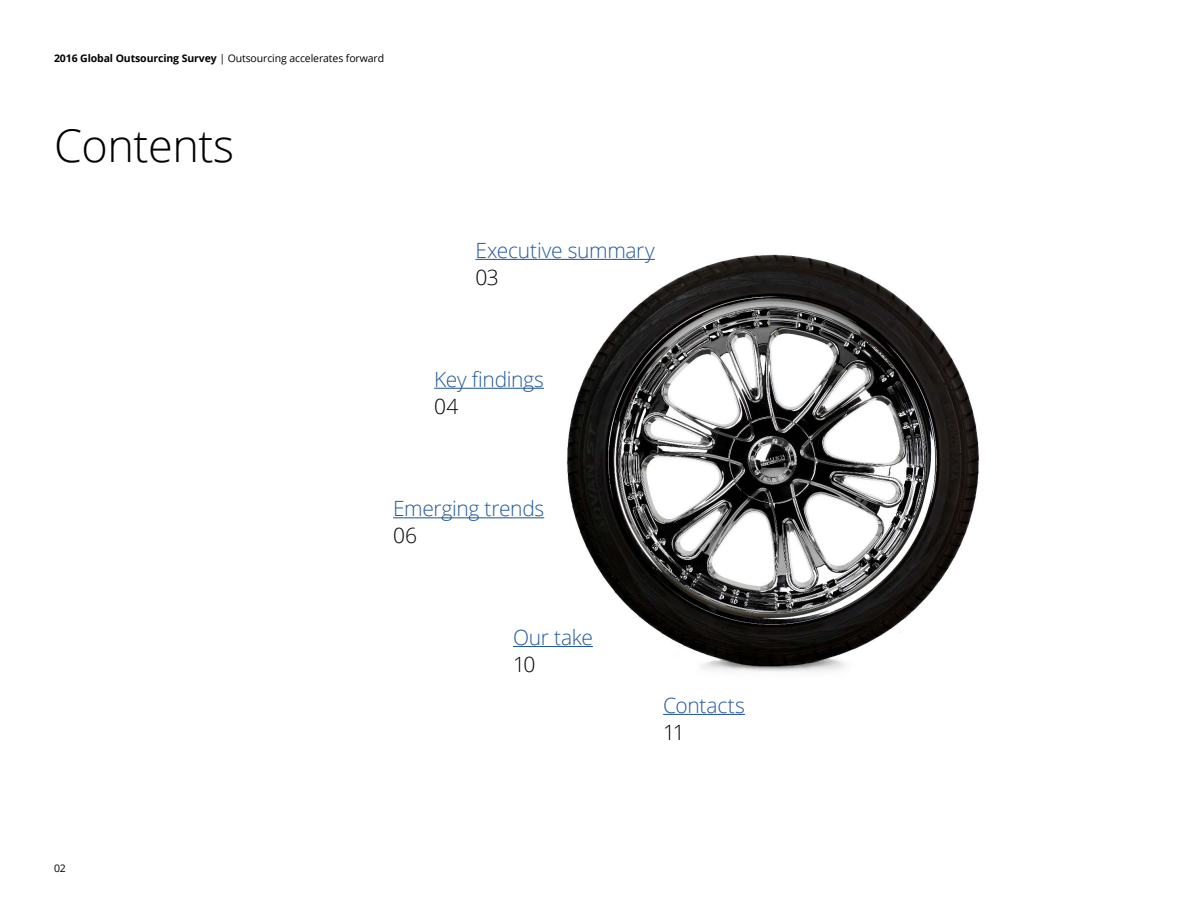
<style>
.page{position:relative;width:1188px;height:918px;background:#fff}
.page>*{position:absolute;margin:0;border:0;box-sizing:border-box;transform-origin:0 0}
.Story_heading_light{font:300 45px "Open Sans";letter-spacing:-.01em;color:#000}
.Contents__14_18pt{font:300 21px/27px "Open Sans";letter-spacing:-.015em;color:#245a9c}
.Folio__7_9_5pt{font:10.5px "Open Sans";letter-spacing:-.01em;color:#000}
.s1{font-weight:700}
.s2{color:#000}
</style>
<div class="page">
<img style="left:538px;top:254px;width:441px;height:418px">
<hr style="left:475px;top:259px;width:180px;height:1px;background:#245a9c">
<hr style="left:513px;top:646px;width:80px;height:1px;background:#245a9c">
<hr style="left:434px;top:388px;width:110px;height:1px;background:#245a9c">
<hr style="left:393px;top:517px;width:151px;height:1px;background:#245a9c">
<hr style="left:663px;top:714px;width:82px;height:1px;background:#245a9c">
<p class="Folio__7_9_5pt" style="left:54px;top:51px;width:332px"><span class="s1">2016 Global Outsourcing Survey</span> | Outsourcing accelerates forward</p>
<p class="Story_heading_light" style="left:54px;top:115px;width:182px">Contents</p>
<p class="Contents__14_18pt" style="left:475px;top:236px;width:181px">Executive summary<br><span class="s2">03</span></p>
<p class="Contents__14_18pt" style="left:434px;top:365px;width:111px">Key findings<br><span class="s2">04</span></p>
<p class="Contents__14_18pt" style="left:393px;top:495px;width:153px">Emerging trends<br><span class="s2">06</span></p>
<p class="Contents__14_18pt" style="left:513px;top:623px;width:81px">Our take<br><span class="s2">10</span></p>
<p class="Contents__14_18pt" style="left:663px;top:691px;width:83px">Contacts<br><span class="s2">11</span></p>
<p class="Folio__7_9_5pt" style="left:54px;top:861px;width:13px">02</p>
</div>
